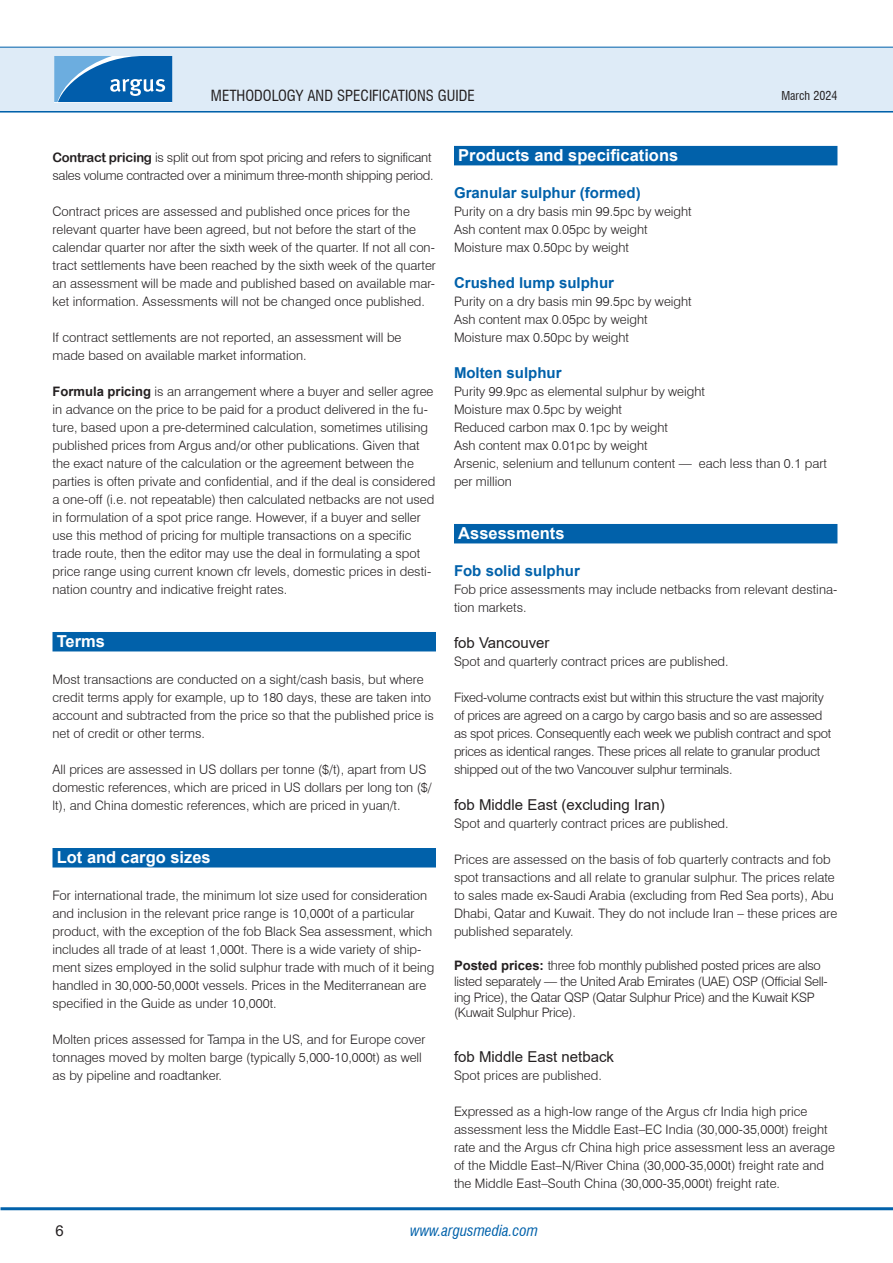
<style>
.page{position:relative;width:893px;height:1263px;background:#fff}
.page>*{position:absolute;margin:0;border:0;box-sizing:border-box;transform-origin:0 0}
.H1_-_Section_header_-_WOB{font:700 16.5px "Arial";color:#fff}
.H2_-_Bold_headline_-_old_H4{font:700 15px "Arial";color:#0161aa}
.H3_-_headline__no_bold__-_old_H5{font:15px "Arial";color:#231f20}
.t1{font:condensed 15px "Swiss 721 BT";color:#231f20}
.t2{font:italic condensed 15px "Swiss 721 BT";color:#0161aa}
.P1_-_Body_Text{font:300 13.05px/18px "Swiss 721 BT";color:#231f20}
.P1_-_Body_Text-2{font:300 13.05px/18px "Swiss 721 BT";letter-spacing:-.02em;color:#231f20}
.H4_-_headline__no_bold__9pt{font:300 13.05px/15.6px "Swiss 721 BT";letter-spacing:-.02em;color:#231f20}
.t3{font:condensed 12px "Swiss 721 BT";color:#231f20}
.s1{font-family:"Arial Rounded MT Bold";font-weight:400}
.s2{font-family:"Arial";font-weight:700}
</style>
<div class="page">
<hr style="left:0;top:110px;width:893px;height:3px;background:#0161aa">
<div style="left:0;top:47px;width:893px;height:64px;background:#deebf7"></div>
<hr style="left:0;top:47px;width:893px;height:1px;background:#0161aa">
<svg style="left:54px;top:56px;width:118px;height:46px"></svg>
<hr style="left:1px;top:1207px;width:892px;height:3px;background:#0161aa">
<div style="left:52px;top:632px;width:384px;height:19px;background:#0161aa"></div>
<div style="left:52px;top:848px;width:384px;height:19px;background:#0161aa"></div>
<div style="left:454px;top:146px;width:383px;height:19px;background:#0161aa"></div>
<div style="left:454px;top:524px;width:383px;height:19px;background:#0161aa"></div>
<p class="t1" style="left:211px;top:86px;width:265px">METHODOLOGY AND SPECIFICATIONS GUIDE</p>
<p class="t3" style="left:781px;top:88px;width:58px">March 2024</p>
<p class="P1_-_Body_Text-2" style="left:52px;top:148px;width:383px"><span class="s1">Contract pricing</span> is split out from spot pricing and refers to significant sales volume contracted over a minimum three-month shipping period.</p>
<p class="P1_-_Body_Text" style="left:52px;top:202px;width:385px">Contract prices are assessed and published once prices for the relevant quarter have been agreed, but not before the start of the calendar quarter nor after the sixth week of the quarter. If not all con&shy;tract settlements have been reached by the sixth week of the quarter an assessment will be made and published based on available mar&shy;ket information. Assessments will not be changed once published.</p>
<p class="P1_-_Body_Text" style="left:52px;top:328px;width:350px">If contract settlements are not reported, an assessment will be made based on available market information.</p>
<p class="P1_-_Body_Text" style="left:52px;top:382px;width:384px"><span class="s2">Formula pricing</span> is an arrangement where a buyer and seller agree in advance on the price to be paid for a product delivered in the fu&shy;ture, based upon a pre-determined calculation, sometimes utilising published prices from Argus and/or other publications. Given that the exact nature of the calculation or the agreement between the parties is often private and confidential, and if the deal is considered a one-off (i.e. not repeatable) then calculated netbacks are not used in formulation of a spot price range. However, if a buyer and seller use this method of pricing for multiple transactions on a specific trade route, then the editor may use the deal in formulating a spot price range using current known cfr levels, domestic prices in desti&shy;nation country and indicative freight rates.</p>
<p class="H1_-_Section_header_-_WOB" style="left:57px;top:630px;width:50px">Terms</p>
<p class="P1_-_Body_Text" style="left:52px;top:670px;width:383px">Most transactions are conducted on a sight/cash basis, but where credit terms apply for example, up to 180 days, these are taken into account and subtracted from the price so that the published price is net of credit or other terms.</p>
<p class="P1_-_Body_Text" style="left:52px;top:760px;width:381px">All prices are assessed in US dollars per tonne ($/t), apart from US domestic references, which are priced in US dollars per long ton ($/ lt), and China domestic references, which are priced in yuan/t.</p>
<p class="H1_-_Section_header_-_WOB" style="left:57px;top:846px;width:156px">Lot and cargo sizes</p>
<p class="P1_-_Body_Text" style="left:52px;top:886px;width:383px">For international trade, the minimum lot size used for consideration and inclusion in the relevant price range is 10,000t of a particular product, with the exception of the fob Black Sea assessment, which includes all trade of at least 1,000t. There is a wide variety of ship&shy;ment sizes employed in the solid sulphur trade with much of it being handled in 30,000-50,000t vessels. Prices in the Mediterranean are specified in the Guide as under 10,000t.</p>
<p class="P1_-_Body_Text" style="left:52px;top:1030px;width:374px">Molten prices assessed for Tampa in the US, and for Europe cover tonnages moved by molten barge (typically 5,000-10,000t) as well as by pipeline and roadtanker.</p>
<p class="H1_-_Section_header_-_WOB" style="left:458px;top:144px;width:222px">Products and specifications</p>
<p class="H2_-_Bold_headline_-_old_H4" style="left:454px;top:182px;width:188px">Granular sulphur (formed)</p>
<p class="P1_-_Body_Text" style="left:454px;top:202px;width:239px">Purity on a dry basis min 99.5pc by weight</p>
<p class="P1_-_Body_Text" style="left:454px;top:220px;width:195px">Ash content max 0.05pc by weight</p>
<p class="P1_-_Body_Text" style="left:454px;top:238px;width:177px">Moisture max 0.50pc by weight</p>
<p class="H2_-_Bold_headline_-_old_H4" style="left:454px;top:272px;width:162px">Crushed lump sulphur</p>
<p class="P1_-_Body_Text" style="left:454px;top:292px;width:239px">Purity on a dry basis min 99.5pc by weight</p>
<p class="P1_-_Body_Text" style="left:454px;top:310px;width:195px">Ash content max 0.05pc by weight</p>
<p class="P1_-_Body_Text" style="left:454px;top:328px;width:177px">Moisture max 0.50pc by weight</p>
<p class="H2_-_Bold_headline_-_old_H4" style="left:454px;top:362px;width:109px">Molten sulphur</p>
<p class="P1_-_Body_Text" style="left:454px;top:382px;width:253px">Purity 99.9pc as elemental sulphur by weight</p>
<p class="P1_-_Body_Text" style="left:454px;top:400px;width:170px">Moisture max 0.5pc by weight</p>
<p class="P1_-_Body_Text" style="left:454px;top:418px;width:215px">Reduced carbon max 0.1pc by weight</p>
<p class="P1_-_Body_Text" style="left:454px;top:436px;width:195px">Ash content max 0.01pc by weight</p>
<p class="P1_-_Body_Text" style="left:454px;top:454px;width:374px">Arsenic, selenium and tellunum content — each less than 0.1 part per million</p>
<p class="H1_-_Section_header_-_WOB" style="left:458px;top:522px;width:108px">Assessments</p>
<p class="H2_-_Bold_headline_-_old_H4" style="left:454px;top:560px;width:127px">Fob solid sulphur</p>
<p class="P1_-_Body_Text" style="left:454px;top:580px;width:385px">Fob price assessments may include netbacks from relevant destina&shy;tion markets.</p>
<p class="H3_-_headline__no_bold__-_old_H5" style="left:454px;top:632px;width:97px">fob Vancouver</p>
<p class="P1_-_Body_Text" style="left:454px;top:652px;width:276px">Spot and quarterly contract prices are published.</p>
<p class="P1_-_Body_Text-2" style="left:454px;top:688px;width:379px">Fixed-volume contracts exist but within this structure the vast majority of prices are agreed on a cargo by cargo basis and so are assessed as spot prices. Consequently each week we publish contract and spot prices as identical ranges. These prices all relate to granular product shipped out of the two Vancouver sulphur terminals.</p>
<p class="H3_-_headline__no_bold__-_old_H5" style="left:454px;top:794px;width:212px">fob Middle East (excluding Iran)</p>
<p class="P1_-_Body_Text" style="left:454px;top:814px;width:276px">Spot and quarterly contract prices are published.</p>
<p class="P1_-_Body_Text" style="left:454px;top:850px;width:385px">Prices are assessed on the basis of fob quarterly contracts and fob spot transactions and all relate to granular sulphur. The prices relate to sales made ex-Saudi Arabia (excluding from Red Sea ports), Abu Dhabi, Qatar and Kuwait. They do not include Iran – these prices are published separately.</p>
<p class="H4_-_headline__no_bold__9pt" style="left:454px;top:958px;width:375px"><span class="s2">Posted prices:</span> three fob monthly published posted prices are also listed separately — the United Arab Emirates (UAE) OSP (Official Sell&shy;ing Price), the Qatar QSP (Qatar Sulphur Price) and the Kuwait KSP (Kuwait Sulphur Price).</p>
<p class="H3_-_headline__no_bold__-_old_H5" style="left:454px;top:1046px;width:162px">fob Middle East netback</p>
<p class="P1_-_Body_Text" style="left:454px;top:1066px;width:149px">Spot prices are published.</p>
<p class="P1_-_Body_Text" style="left:454px;top:1102px;width:382px">Expressed as a high-low range of the Argus cfr India high price assessment less the Middle East–EC India (30,000-35,000t) freight rate and the Argus cfr China high price assessment less an average of the Middle East–N/River China (30,000-35,000t) freight rate and the Middle East–South China (30,000-35,000t) freight rate.</p>
<p class="H3_-_headline__no_bold__-_old_H5" style="left:55px;top:1220px;width:10px">6</p>
<p class="t2" style="left:410px;top:1221px;width:129px">www.argusmedia.com</p>
</div>
